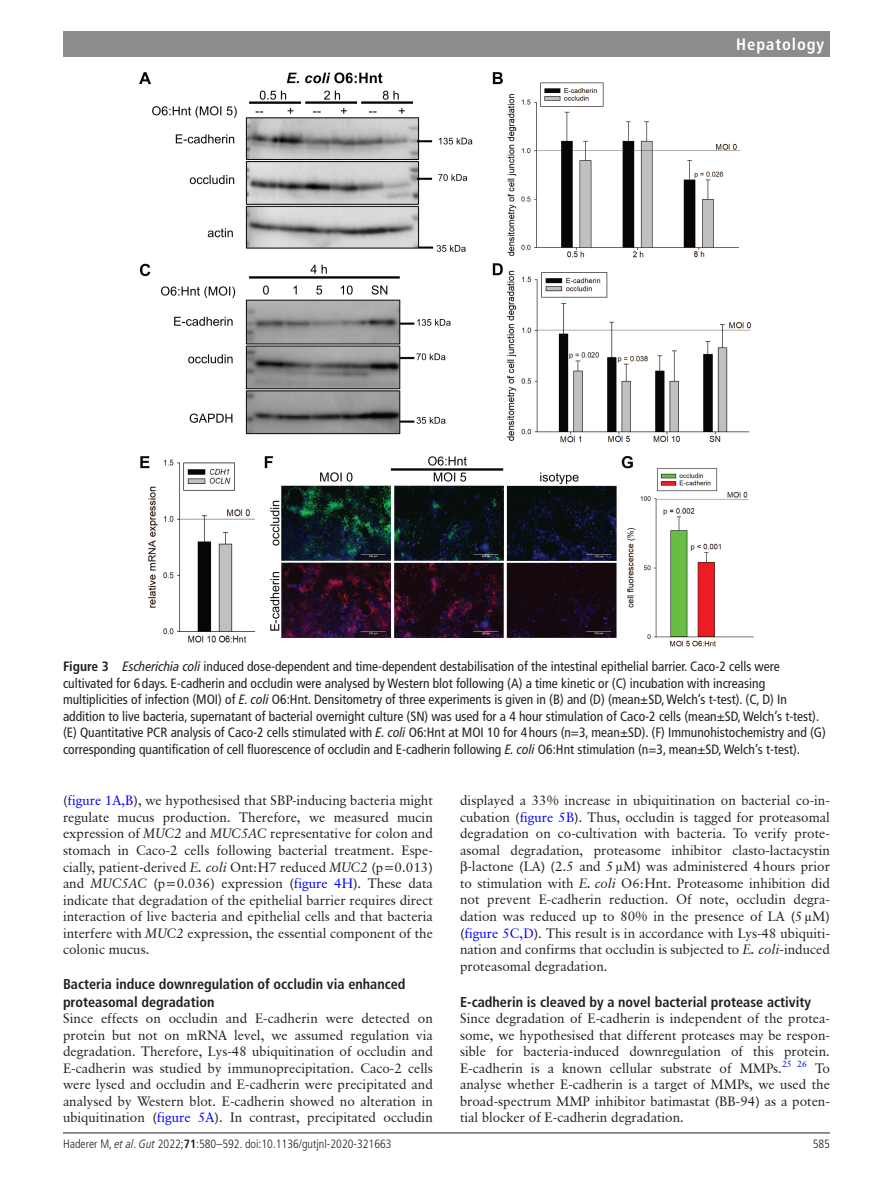
<style>
.page{position:relative;width:893px;height:1191px;background:#fff}
.page>*{position:absolute;margin:0;border:0;box-sizing:border-box;transform-origin:0 0}
.t1{font:700 condensed 16.5px "Frutiger LT Pro";letter-spacing:.055em;color:#fff}
.t2{font:700 condensed 14.25px/17.2px "Frutiger LT Pro";color:#231f20}
.t3{font:13.5px/16.5px "Classical Garamond BT";color:#231f20;text-align:justify}
.t4{font:condensed 13.5px/16.5px "Frutiger LT Pro";color:#231f20}
.t5{font:300 condensed 12px "Frutiger LT Pro";color:#231f20}
.s1{font-weight:700}
.s2{font-style:italic}
.s3{color:#00f}
.s4{font-family:"Times New Roman"}
</style>
<div class="page">
<hr style="left:63px;top:1132px;width:767px;height:1px;background:#231f20">
<div style="left:63px;top:31px;width:767px;height:25px;background:#8a8c8e"></div>
<img style="left:140px;top:72px;width:613px;height:575px">
<p class="t1" style="left:736px;top:34px;width:90px">Hepatology</p>
<p class="t4" style="left:63px;top:658px;width:764px"><span class="s1">Figure 3</span> <span class="s2">Escherichia coli</span> induced dose-dependent and time-dependent destabilisation of the intestinal epithelial barrier. Caco-2 cells were cultivated for 6 days. E-cadherin and occludin were analysed by Western blot following (A) a time kinetic or (C) incubation with increasing multiplicities of infection (MOI) of <span class="s2">E. coli</span> O6:Hnt. Densitometry of three experiments is given in (B) and (D) (mean±SD, Welch’s t-test). (C, D) In addition to live bacteria, supernatant of bacterial overnight culture (SN) was used for a 4 hour stimulation of Caco-2 cells (mean±SD, Welch’s t-test). (E) Quantitative PCR analysis of Caco-2 cells stimulated with <span class="s2">E. coli</span> O6:Hnt at MOI 10 for 4 hours (n=3, mean±SD). (F) Immunohistochemistry and (G) corresponding quantification of cell fluorescence of occludin and E-cadherin following <span class="s2">E. coli</span> O6:Hnt stimulation (n=3, mean±SD, Welch’s t-test).</p>
<p class="t3" style="left:63px;top:792px;width:371px">(<span class="s3">figure 1A,B</span>), we hypothesised that SBP-inducing bacteria might regulate mucus production. Therefore, we measured mucin expression of <span class="s2">MUC2</span> and <span class="s2">MUC5AC</span> representative for colon and stomach in Caco-2 cells following bacterial treatment. Espe&shy;cially, patient-derived <span class="s2">E. coli</span> Ont:H7 reduced <span class="s2">MUC2</span> (p=0.013) and <span class="s2">MUC5AC</span> (p=0.036) expression (<span class="s3">figure 4H</span>). These data indicate that degradation of the epithelial barrier requires direct interaction of live bacteria and epithelial cells and that bacteria interfere with <span class="s2">MUC2</span> expression, the essential component of the colonic mucus.</p>
<p class="t2" style="left:63px;top:975px;width:344px">Bacteria induce downregulation of occludin via enhanced proteasomal degradation</p>
<p class="t3" style="left:63px;top:1010px;width:371px">Since effects on occludin and E-cadherin were detected on protein but not on mRNA level, we assumed regulation via degradation. Therefore, Lys-48 ubiquitination of occludin and E-cadherin was studied by immunoprecipitation. Caco-2 cells were lysed and occludin and E-cadherin were precipitated and analysed by Western blot. E-cadherin showed no alteration in ubiquitination (<span class="s3">figure 5A</span>). In contrast, precipitated occludin</p>
<p class="t3" style="left:460px;top:792px;width:371px">displayed a 33% increase in ubiquitination on bacterial co-in-</p>
<p class="t3" style="left:460px;top:809px;width:371px">cubation (<span class="s3">figure 5B</span>). Thus, occludin is tagged for proteasomal</p>
<p class="t3" style="left:460px;top:825px;width:371px">degradation on co-cultivation with bacteria. To verify prote-</p>
<p class="t3" style="left:460px;top:842px;width:371px">asomal degradation, proteasome inhibitor clasto-lactacystin</p>
<p class="t3" style="left:467px;top:858px;width:364px">-lactone (LA) (2.5 and 5<span class="s4">µ</span>M) was administered 4hours prior</p>
<p class="t3" style="left:460px;top:875px;width:371px">to stimulation with <span class="s2">E. coli</span> O6:Hnt. Proteasome inhibition did</p>
<p class="t3" style="left:460px;top:891px;width:371px">not prevent E-cadherin reduction. Of note, occludin degra-</p>
<p class="t3" style="left:460px;top:908px;width:371px">dation was reduced up to 80% in the presence of LA (5<span class="s4">µ</span>M)</p>
<p class="t3" style="left:460px;top:924px;width:371px">(<span class="s3">figure 5C,D</span>). This result is in accordance with Lys-48 ubiquiti-</p>
<p class="t3" style="left:460px;top:940px;width:371px">nation and confirms that occludin is subjected to <span class="s2">E. coli</span>-induced</p>
<p class="t3" style="left:460px;top:957px;width:149px">proteasomal degradation.</p>
<p class="t2" style="left:460px;top:993px;width:353px">E-cadherin is cleaved by a novel bacterial protease activity</p>
<p class="t3" style="left:460px;top:1010px;width:371px">Since degradation of E-cadherin is independent of the protea&shy;some, we hypothesised that different proteases may be respon&shy;sible for bacteria-induced downregulation of this protein.<br>E-cadherin is a known cellular substrate of MMPs.<sup>25</sup> <sup>26</sup> To analyse whether E-cadherin is a target of MMPs, we used the broad-spectrum MMP inhibitor batimastat (BB-94) as a poten&shy;tial blocker of E-cadherin degradation.</p>
<p class="t5" style="left:63px;top:1136px;width:330px">Haderer M, <span class="s2">et al</span>. <span class="s2">Gut</span> 2022;<span class="s1">71</span>:580–592. doi:10.1136/gutjnl-2020-321663</p>
<p class="t5" style="left:813px;top:1136px;width:19px">585</p>
</div>
